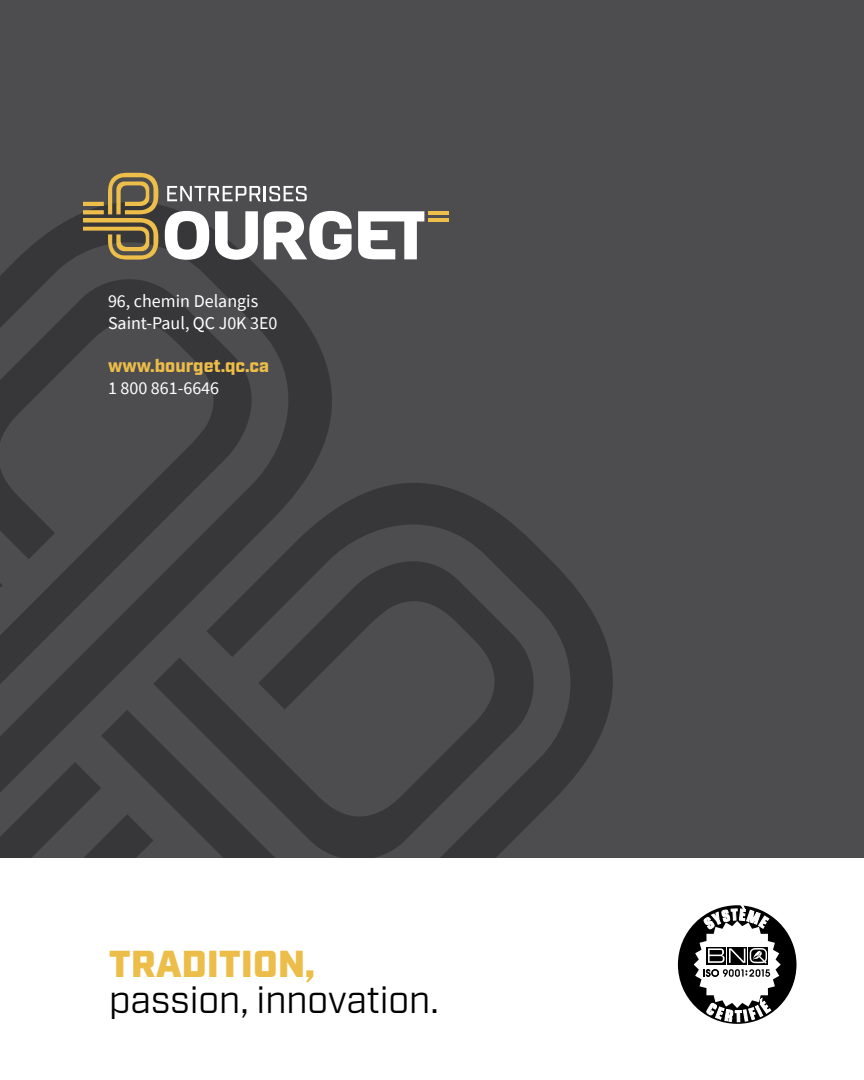
<style>
.page{position:relative;width:864px;height:1080px;background:#fff}
.page>*{position:absolute;margin:0;border:0;box-sizing:border-box;transform-origin:0 0}
.t1{font:37.5px "Industry";color:#000}
.t2{font:900 37.5px "Industry";letter-spacing:.01em;color:#edbd49}
.t3{font:18px/21.6px "Source Sans Pro";color:#fff}
.t4{font:900 18px "Industry";color:#edbd49}
</style>
<div class="page">
<div style="left:0;top:0;width:864px;height:858px;background:#4d4d4f"></div>
<svg style="left:352px;top:483px;width:261px;height:330px"></svg>
<svg style="left:352px;top:545px;width:188px;height:313px"></svg>
<svg style="left:0;top:188px;width:352px;height:670px"></svg>
<svg style="left:0;top:273px;width:268px;height:542px"></svg>
<svg style="left:153px;top:658px;width:27px;height:26px"></svg>
<svg style="left:165px;top:211px;width:44px;height:49px;background:#b6b6b7"></svg>
<svg style="left:215px;top:211px;width:43px;height:49px"></svg>
<svg style="left:264px;top:211px;width:88px;height:49px"></svg>
<svg style="left:358px;top:211px;width:66px;height:48px"></svg>
<svg style="left:167px;top:186px;width:140px;height:15px"></svg>
<svg style="left:83px;top:173px;width:75px;height:87px"></svg>
<hr style="left:428px;top:211px;width:21px;height:3px;background:#edbe4a">
<hr style="left:428px;top:219px;width:21px;height:3px;background:#edbe4a">
<div style="left:678px;top:905px;width:118px;height:119px;background:#000;border-radius:50%"></div>
<svg style="left:694px;top:905px;width:87px;height:117px"></svg>
<p class="t3" style="left:108px;top:290px;width:171px">96, chemin Delangis<br>Saint-Paul, QC J0K 3E0</p>
<p class="t4" style="left:108px;top:355px;width:163px">www.bourget.qc.ca</p>
<p class="t3" style="left:108px;top:377px;width:113px">1 800 861-6646</p>
<h1 class="t2" style="left:109px;top:941px;width:207px">TRADITION,</h1>
<h1 class="t1" style="left:109px;top:977px;width:331px">passion, innovation.</h1>
</div>
